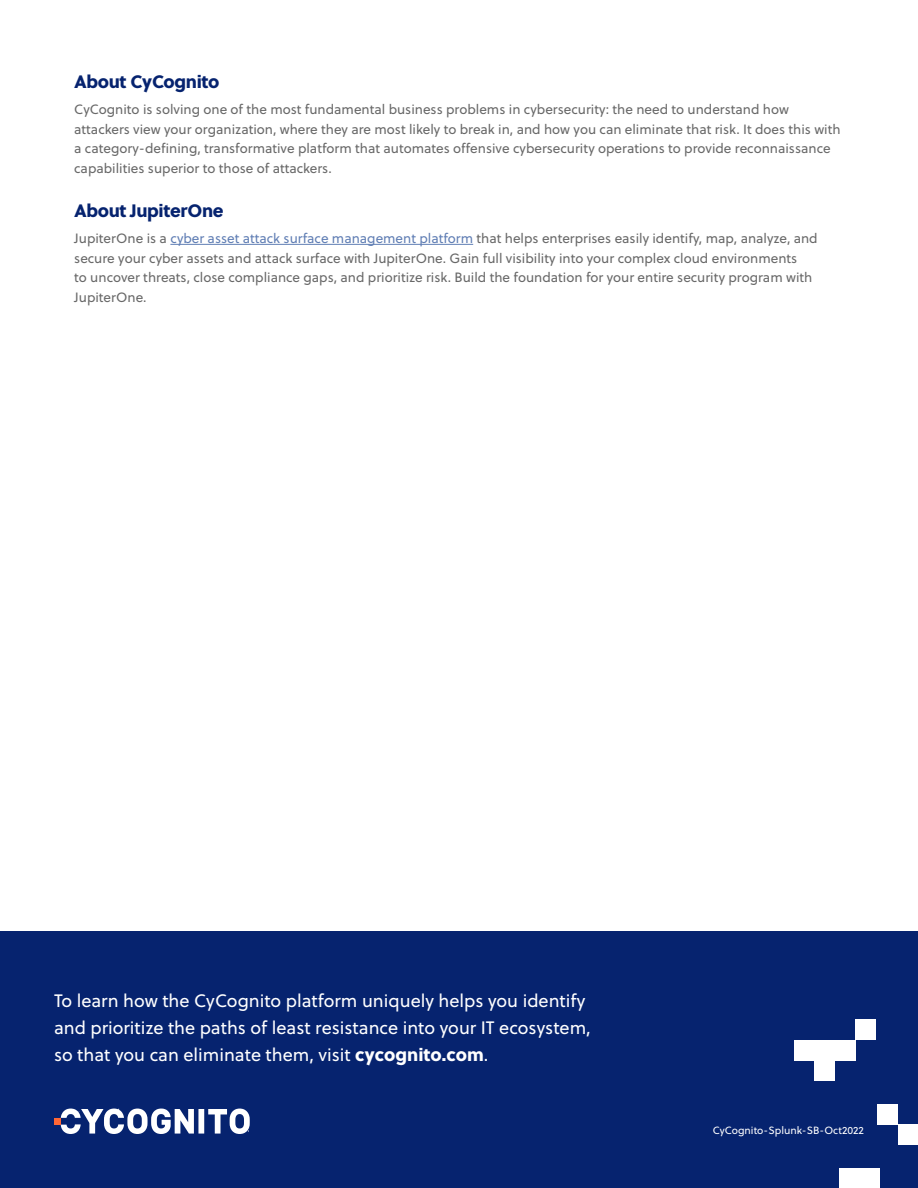
<style>
.page{position:relative;width:918px;height:1188px;background:#fff}
.page>*{position:absolute;margin:0;border:0;box-sizing:border-box;transform-origin:0 0}
.t1{font:18px/27px "Soleil";color:#fff}
.t2{font:18px "Soleil Xb";letter-spacing:-.02em;color:#06236f}
.Body{font:13.5px/19.5px "Soleil";color:#686868}
.Body-2{font:10.5px "Soleil";color:#fff}
.s1{color:#607eb4}
.s2{font-family:"Soleil Xb"}
</style>
<div class="page">
<div style="left:0;top:932px;width:918px;height:256px;background:#06236f"></div>
<svg style="left:61px;top:1109px;width:189px;height:25px"></svg>
<div style="left:54px;top:1118px;width:7px;height:7px;background:#ff6735"></div>
<div style="left:856px;top:1020px;width:20px;height:20px;background:#fff"></div>
<div style="left:835px;top:1040px;width:20px;height:20px;background:#fff"></div>
<div style="left:815px;top:1060px;width:20px;height:20px;background:#fff"></div>
<div style="left:814px;top:1040px;width:24px;height:20px;background:#fff"></div>
<div style="left:794px;top:1040px;width:20px;height:20px;background:#fff"></div>
<div style="left:877px;top:1104px;width:21px;height:20px;background:#fff"></div>
<div style="left:898px;top:1124px;width:20px;height:21px;background:#fff"></div>
<div style="left:860px;top:1168px;width:20px;height:20px;background:#fff"></div>
<div style="left:839px;top:1168px;width:22px;height:20px;background:#fff"></div>
<hr style="left:170px;top:244px;width:303px;height:1px;background:#607eb4">
<h2 class="t2" style="left:74px;top:67px;width:147px">About CyCognito</h2>
<p class="Body" style="left:74px;top:99px;width:768px">CyCognito is solving one of the most fundamental business problems in cybersecurity: the need to understand how attackers view your organization, where they are most likely to break in, and how you can eliminate that risk. It does this with a category-defining, transformative platform that automates offensive cybersecurity operations to provide reconnaissance capabilities superior to those of attackers.</p>
<h2 class="t2" style="left:74px;top:196px;width:151px">About JupiterOne</h2>
<p class="Body" style="left:74px;top:228px;width:745px">JupiterOne is a <span class="s1">cyber asset attack surface management platform</span> that helps enterprises easily identify, map, analyze, and secure your cyber assets and attack surface with JupiterOne. Gain full visibility into your complex cloud environments<br>to uncover threats, close compliance gaps, and prioritize risk. Build the foundation for your entire security program with JupiterOne.</p>
<h1 class="t1" style="left:54px;top:986px;width:538px">To learn how the CyCognito platform uniquely helps you identify and prioritize the paths of least resistance into your IT ecosystem, so that you can eliminate them, visit <span class="s2">cycognito.com</span>.</h1>
<p class="Body-2" style="left:713px;top:1123px;width:153px">CyCognito-Splunk-SB-Oct2022</p>
</div>
